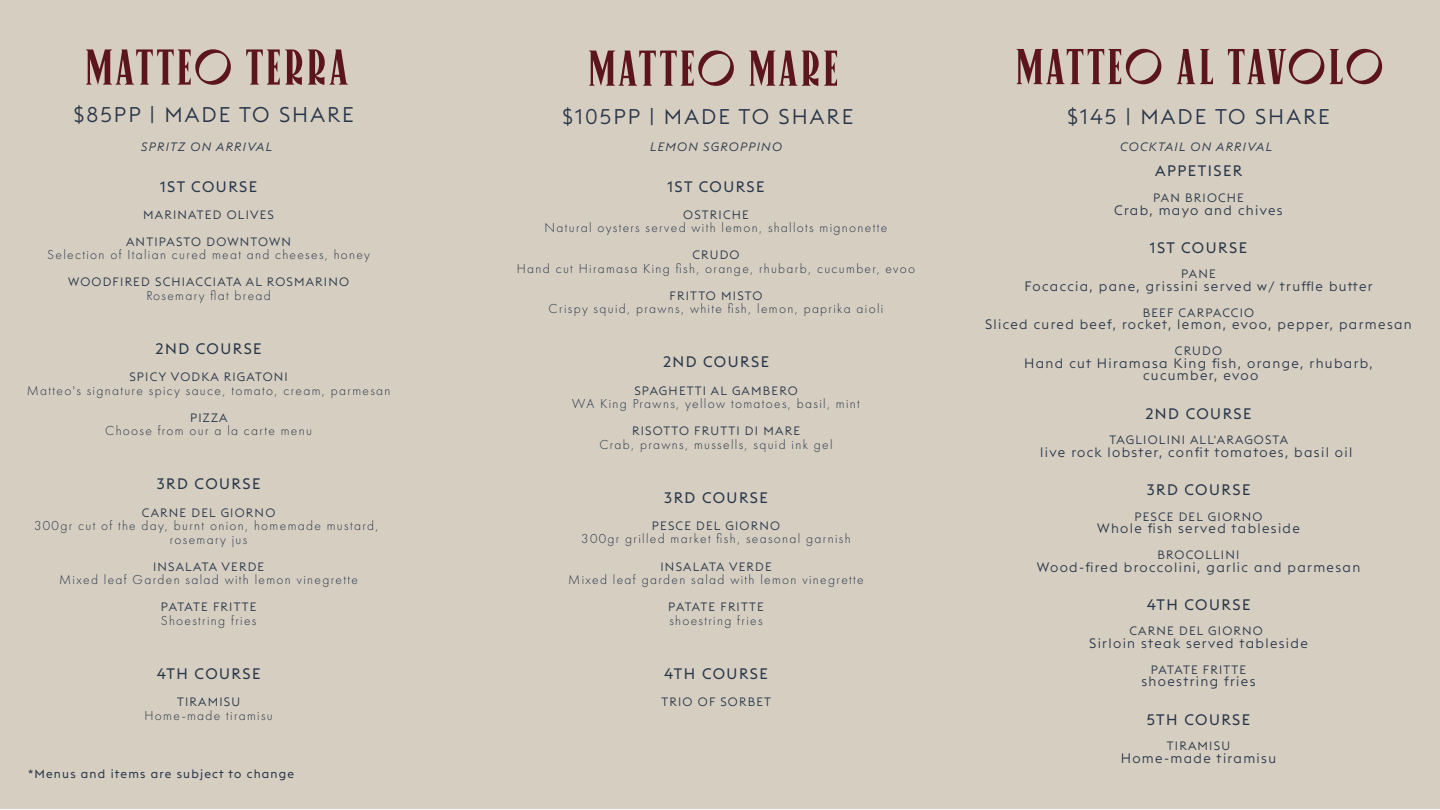
<style>
.page{position:relative;width:1440px;height:810px;background:#fff}
.page>*{position:absolute;margin:0;border:0;box-sizing:border-box;transform-origin:0 0}
.t1{font:50.25px "Canopee";letter-spacing:.03em;color:#5d151d}
.t2{font:50.25px "Canopee";letter-spacing:.05em;color:#5d151d}
.t3{font:300 21px "Euclid Triangle";letter-spacing:.1em;color:#28374a}
.t4{font:15px "Euclid Triangle";letter-spacing:.1em;color:#28374a}
.t5{font:300 13.5px/13.6px "Futura PT";letter-spacing:.1em;color:#28374a;text-align:center}
.t6{font:300 13.5px/12.8px "Euclid Triangle";letter-spacing:.1em;color:#28374a;text-align:center}
.t7{font:300 12px "Euclid Triangle";letter-spacing:.1em;color:#28374a}
.t8{font:italic 300 12px "Euclid Triangle";letter-spacing:.1em;color:#28374a}
.t9{font:12px "Euclid Triangle";letter-spacing:.1em;color:#28374a}
</style>
<div class="page">
<div style="left:0;top:0;width:1440px;height:808px;background:#d6cec1"></div>
<h1 class="t2" style="left:85px;top:41px;width:266px">MATTEO TERRA</h1>
<h2 class="t3" style="left:74px;top:102px;width:281px">$85PP | MADE TO SHARE</h2>
<p class="t8" style="left:141px;top:139px;width:133px">SPRITZ ON ARRIVAL</p>
<p class="t4" style="left:160px;top:177px;width:98px">1ST COURSE</p>
<p class="t7" style="left:143px;top:207px;width:132px">MARINATED OLIVES</p>
<p class="t7" style="left:126px;top:234px;width:166px">ANTIPASTO DOWNTOWN</p>
<p class="t5" style="left:47px;top:248px;width:324px">Selection of Italian cured meat and cheeses, honey</p>
<p class="t7" style="left:68px;top:274px;width:282px">WOODFIRED SCHIACCIATA AL ROSMARINO</p>
<p class="t5" style="left:146px;top:289px;width:126px">Rosemary flat bread</p>
<p class="t4" style="left:156px;top:339px;width:108px">2ND COURSE</p>
<p class="t7" style="left:129px;top:369px;width:160px">SPICY VODKA RIGATONI</p>
<p class="t5" style="left:27px;top:384px;width:365px">Matteo's signature spicy sauce, tomato, cream, parmesan</p>
<p class="t7" style="left:190px;top:410px;width:39px">PIZZA</p>
<p class="t5" style="left:105px;top:424px;width:208px">Choose from our a la carte menu</p>
<p class="t4" style="left:157px;top:475px;width:105px">3RD COURSE</p>
<p class="t7" style="left:142px;top:505px;width:135px">CARNE DEL GIORNO</p>
<p class="t5" style="left:34px;top:519px;width:346px">300gr cut of the day, burnt onion, homemade mustard, rosemary jus</p>
<p class="t7" style="left:153px;top:559px;width:113px">INSALATA VERDE</p>
<p class="t5" style="left:59px;top:573px;width:300px">Mixed leaf Garden salad with lemon vinegrette</p>
<p class="t7" style="left:161px;top:599px;width:97px">PATATE FRITTE</p>
<p class="t5" style="left:161px;top:614px;width:97px">Shoestring fries</p>
<p class="t4" style="left:157px;top:664px;width:105px">4TH COURSE</p>
<p class="t7" style="left:177px;top:694px;width:65px">TIRAMISU</p>
<p class="t5" style="left:144px;top:708px;width:130px">Home-made tiramisu</p>
<p class="t9" style="left:28px;top:766px;width:268px">*Menus and items are subject to change</p>
<h1 class="t1" style="left:588px;top:42px;width:252px">MATTEO MARE</h1>
<h2 class="t3" style="left:563px;top:103px;width:292px">$105PP | MADE TO SHARE</h2>
<p class="t8" style="left:650px;top:139px;width:134px">LEMON SGROPPINO</p>
<p class="t4" style="left:668px;top:177px;width:98px">1ST COURSE</p>
<p class="t7" style="left:683px;top:207px;width:67px">OSTRICHE</p>
<p class="t5" style="left:545px;top:221px;width:344px">Natural oysters served with lemon, shallots mignonette</p>
<p class="t7" style="left:692px;top:247px;width:49px">CRUDO</p>
<p class="t5" style="left:517px;top:262px;width:400px">Hand cut Hiramasa King fish, orange, rhubarb, cucumber, evoo</p>
<p class="t7" style="left:670px;top:288px;width:94px">FRITTO MISTO</p>
<p class="t5" style="left:549px;top:302px;width:336px">Crispy squid, prawns, white fish, lemon, paprika aioli</p>
<p class="t4" style="left:663px;top:353px;width:108px">2ND COURSE</p>
<p class="t7" style="left:634px;top:383px;width:165px">SPAGHETTI AL GAMBERO</p>
<p class="t5" style="left:572px;top:397px;width:289px">WA King Prawns, yellow tomatoes, basil, mint</p>
<p class="t7" style="left:632px;top:423px;width:169px">RISOTTO FRUTTI DI MARE</p>
<p class="t5" style="left:599px;top:438px;width:235px">Crab, prawns, mussells, squid ink gel</p>
<p class="t4" style="left:664px;top:488px;width:105px">3RD COURSE</p>
<p class="t7" style="left:652px;top:518px;width:130px">PESCE DEL GIORNO</p>
<p class="t5" style="left:581px;top:532px;width:271px">300gr grilled market fish, seasonal garnish</p>
<p class="t7" style="left:660px;top:559px;width:113px">INSALATA VERDE</p>
<p class="t5" style="left:568px;top:573px;width:297px">Mixed leaf garden salad with lemon vinegrette</p>
<p class="t7" style="left:668px;top:599px;width:97px">PATATE FRITTE</p>
<p class="t5" style="left:669px;top:613px;width:95px">shoestring fries</p>
<p class="t4" style="left:664px;top:664px;width:105px">4TH COURSE</p>
<p class="t7" style="left:661px;top:694px;width:111px">TRIO OF SORBET</p>
<h1 class="t1" style="left:1015px;top:41px;width:369px">MATTEO AL TAVOLO</h1>
<h2 class="t3" style="left:1068px;top:103px;width:264px">$145 | MADE TO SHARE</h2>
<p class="t8" style="left:1120px;top:139px;width:154px">COCKTAIL ON ARRIVAL</p>
<p class="t4" style="left:1155px;top:161px;width:89px">APPETISER</p>
<p class="t7" style="left:1153px;top:190px;width:92px">PAN BRIOCHE</p>
<p class="t6" style="left:1114px;top:203px;width:170px">Crab, mayo and chives</p>
<p class="t4" style="left:1150px;top:238px;width:98px">1ST COURSE</p>
<p class="t7" style="left:1181px;top:266px;width:36px">PANE</p>
<p class="t6" style="left:1025px;top:280px;width:350px">Focaccia, pane, grissini served w/ truffle butter</p>
<p class="t7" style="left:1143px;top:305px;width:113px">BEEF CARPACCIO</p>
<p class="t6" style="left:985px;top:318px;width:428px">Sliced cured beef, rocket, lemon, evoo, pepper, parmesan</p>
<p class="t7" style="left:1175px;top:343px;width:49px">CRUDO</p>
<p class="t6" style="left:1024px;top:356px;width:350px">Hand cut Hiramasa King fish, orange, rhubarb, cucumber, evoo</p>
<p class="t4" style="left:1145px;top:404px;width:108px">2ND COURSE</p>
<p class="t7" style="left:1109px;top:432px;width:180px">TAGLIOLINI ALL'ARAGOSTA</p>
<p class="t6" style="left:1040px;top:445px;width:314px">live rock lobster, confit tomatoes, basil oil</p>
<p class="t4" style="left:1147px;top:480px;width:105px">3RD COURSE</p>
<p class="t7" style="left:1134px;top:509px;width:130px">PESCE DEL GIORNO</p>
<p class="t6" style="left:1097px;top:522px;width:204px">Whole fish served tableside</p>
<p class="t7" style="left:1158px;top:547px;width:83px">BROCOLLINI</p>
<p class="t6" style="left:1037px;top:560px;width:325px">Wood-fired broccolini, garlic and parmesan</p>
<p class="t4" style="left:1147px;top:595px;width:105px">4TH COURSE</p>
<p class="t7" style="left:1130px;top:623px;width:135px">CARNE DEL GIORNO</p>
<p class="t6" style="left:1089px;top:637px;width:220px">Sirloin steak served tableside</p>
<p class="t7" style="left:1151px;top:662px;width:97px">PATATE FRITTE</p>
<p class="t6" style="left:1142px;top:675px;width:115px">shoestring fries</p>
<p class="t4" style="left:1147px;top:710px;width:105px">5TH COURSE</p>
<p class="t7" style="left:1167px;top:738px;width:65px">TIRAMISU</p>
<p class="t6" style="left:1121px;top:751px;width:157px">Home-made tiramisu</p>
</div>
